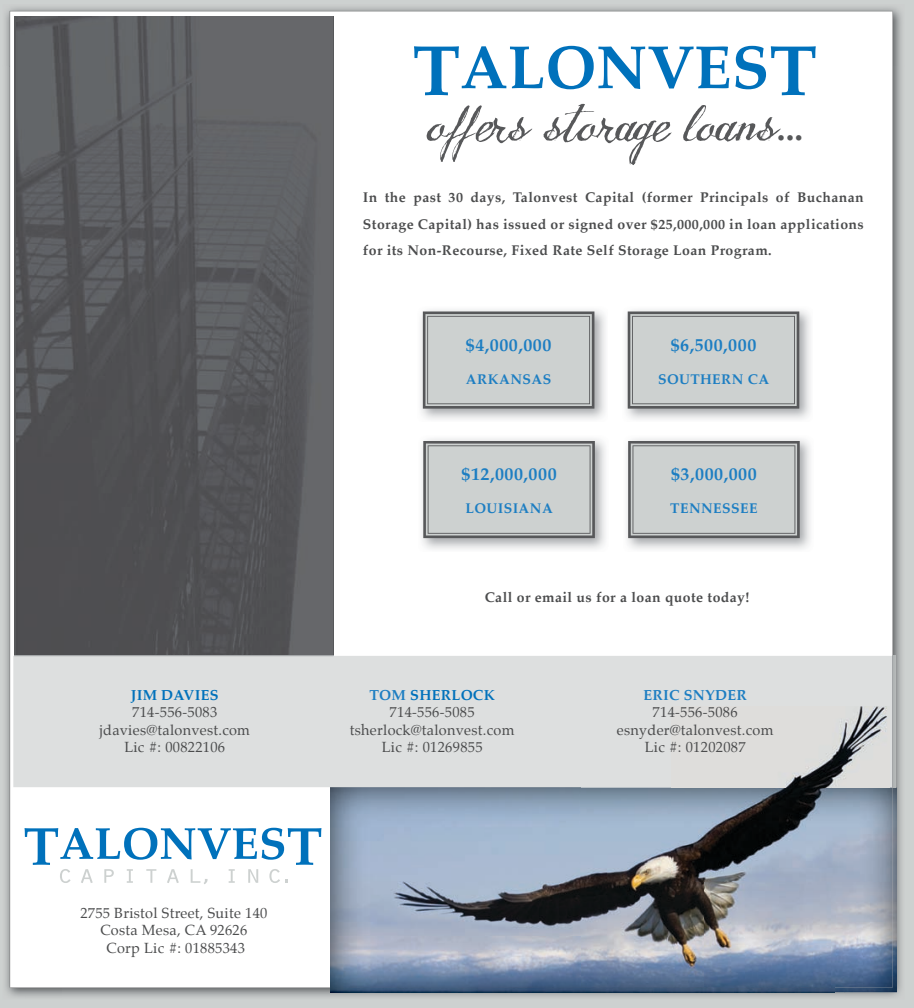
<style>
.page{position:relative;width:914px;height:1008px;background:#cdd1d0}
.page>*{position:absolute;margin:0;border:0;box-sizing:border-box;transform-origin:0 0}
.t1{font:700 61.07px "Palatino";color:#0071bb}
.t2{font:700 35px "Palatino";color:#57585a}
.t3{font:700 17.85px "Palatino";letter-spacing:.03em;color:#1d7ec2}
.t4{font:14.35px/17.3px "Palatino";letter-spacing:.02em;color:#4b4c4d;text-align:center}
.t5{font:700 14.35px "Palatino";letter-spacing:.02em;color:#1d7ec2}
.t6{font:700 14.35px "Palatino";letter-spacing:.02em;color:#0071bb}
.t7{font:700 14px/26.2px "Palatino";letter-spacing:.03em;color:#4b4c4d;text-align:justify}
.t8{font:700 14px "Palatino";letter-spacing:.03em;color:#1d7ec2}
.s1{font-size:71.75px}
.s2{font-weight:700;color:#1d7ec2}
.s3{font-weight:700;color:#0071bb}
</style>
<div class="page">
<img style="left:5px;top:7px;width:897px;height:59px">
<img style="left:5px;top:66px;width:57px;height:932px">
<img style="left:845px;top:66px;width:57px;height:932px">
<img style="left:62px;top:988px;width:783px;height:9px">
<div style="left:10px;top:11px;width:882px;height:977px;background:#fff"></div>
<img style="left:16px;top:17px;width:317px;height:637px">
<img style="left:834px;top:788px;width:63px;height:204px">
<img style="left:331px;top:988px;width:503px;height:4px">
<img style="left:331px;top:788px;width:374px;height:199px">
<img style="left:705px;top:881px;width:124px;height:106px">
<img style="left:829px;top:788px;width:63px;height:200px">
<img style="left:331px;top:987px;width:499px;height:1px">
<img style="left:893px;top:656px;width:2px;height:131px">
<div style="left:13px;top:656px;width:879px;height:131px;background:#dddfdf"></div>
<hr style="left:892px;top:656px;width:1px;height:131px;background:#a3a6a8">
<hr style="left:14px;top:656px;width:319px;height:1px;background:#a3a6a8">
<img style="left:671px;top:706px;width:218px;height:175px">
<img style="left:417px;top:306px;width:190px;height:116px">
<svg style="left:423px;top:312px;width:171px;height:97px"></svg>
<img style="left:622px;top:306px;width:190px;height:116px">
<svg style="left:627px;top:312px;width:172px;height:97px"></svg>
<img style="left:418px;top:436px;width:190px;height:115px">
<svg style="left:423px;top:441px;width:172px;height:97px"></svg>
<img style="left:622px;top:436px;width:191px;height:115px">
<svg style="left:628px;top:441px;width:171px;height:97px"></svg>
<svg style="left:24px;top:828px;width:297px;height:56px;background:#cce2f0"></svg>
<svg style="left:426px;top:104px;width:354px;height:61px;background:#e7e7e8"></svg>
<p class="t6" style="left:131px;top:683px;width:89px">JIM DAVIES</p>
<p class="t4" style="left:100px;top:704px;width:152px">714-556-5083 jdavies@talonvest.com<br>Lic #: 00822106</p>
<p class="t4" style="left:80px;top:904px;width:188px">2755 Bristol Street, Suite 140<br>Costa Mesa, CA 92626<br>Corp Lic #: 01885343</p>
<h1 class="t1" style="left:412px;top:15px;width:406px"><span class="s1">T</span>ALONVES<span class="s1">T</span></h1>
<h2 class="t2" style="left:777px;top:98px;width:28px">...</h2>
<p class="t7" style="left:363px;top:184px;width:502px">In the past 30 days, Talonvest Capital (former Principals of Buchanan Storage Capital) has issued or signed over $25,000,000 in loan applications for its Non-Recourse, Fixed Rate Self Storage Loan Program.</p>
<p class="t3" style="left:466px;top:329px;width:87px">$4,000,000</p>
<p class="t8" style="left:466px;top:367px;width:87px">ARKANSAS</p>
<p class="t3" style="left:461px;top:459px;width:97px">$12,000,000</p>
<p class="t8" style="left:465px;top:497px;width:89px">LOUISIANA</p>
<p class="t3" style="left:670px;top:329px;width:87px">$6,500,000</p>
<p class="t8" style="left:658px;top:367px;width:113px">SOUTHERN CA</p>
<p class="t3" style="left:671px;top:459px;width:87px">$3,000,000</p>
<p class="t8" style="left:670px;top:497px;width:89px">TENNESSEE</p>
<p class="t7" style="left:485px;top:584px;width:266px">Call or email us for a loan quote today!</p>
<p class="t4" style="left:350px;top:686px;width:166px"><span class="s2">TOM</span> <span class="s3">SHERLOCK<br></span>714-556-5085 tsherlock@talonvest.com<br>Lic #: 01269855</p>
<p class="t5" style="left:643px;top:683px;width:105px">ERIC SNYDER</p>
<p class="t4" style="left:617px;top:704px;width:158px">714-556-5086 esnyder@talonvest.com<br>Lic #: 01202087</p>
</div>
